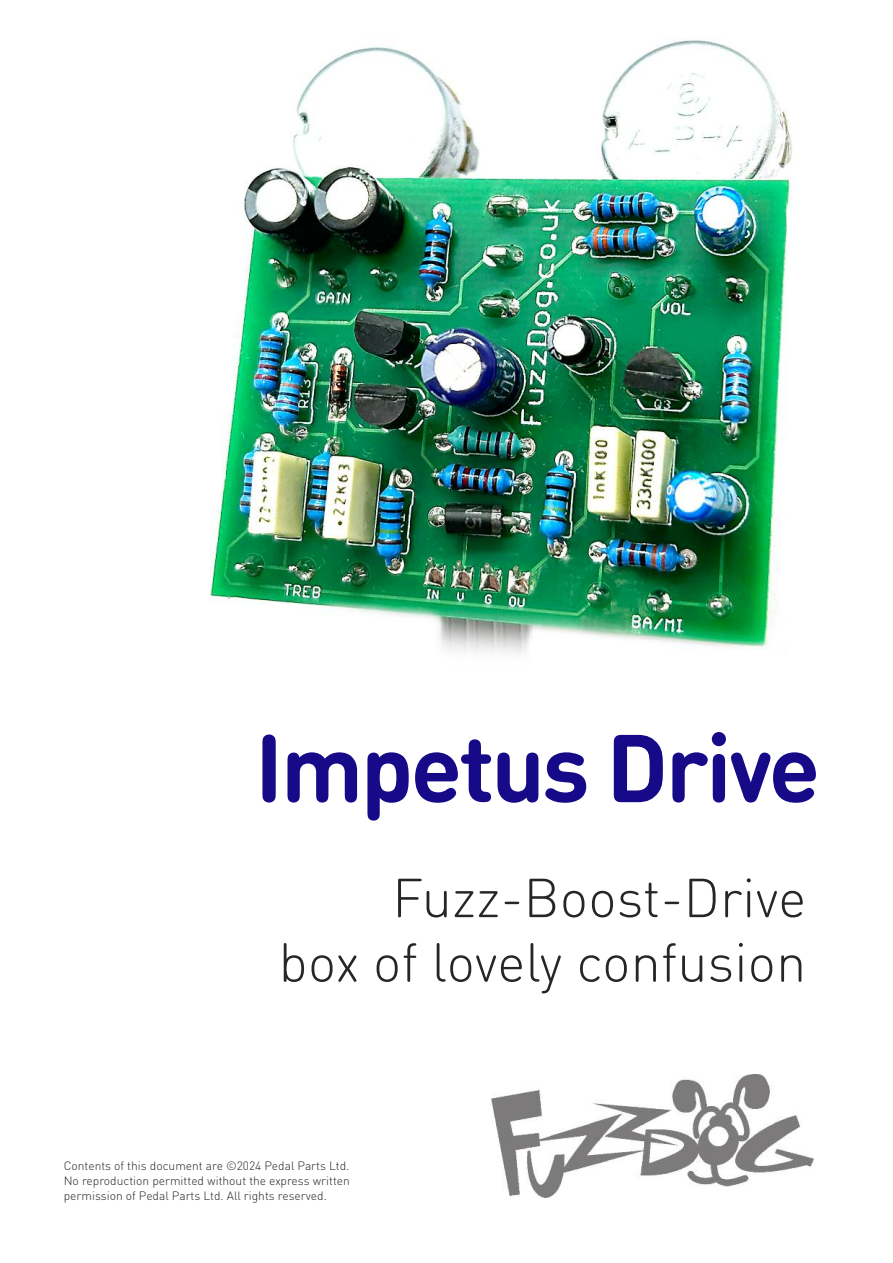
<style>
.page{position:relative;width:893px;height:1263px;background:#fff}
.page>*{position:absolute;margin:0;border:0;box-sizing:border-box;transform-origin:0 0}
.t1{font:700 94.5px "DIN Round Pro";letter-spacing:-.03em;color:#170a88}
.t2{font:300 54px/64.5px "DIN Round Pro";color:#272526;text-align:right}
.t3{font:300 12px/15px "DIN Round Pro";color:#272526;text-align:justify}
</style>
<div class="page">
<img style="left:210px;top:40px;width:583px;height:614px">
<img style="left:492px;top:1075px;width:322px;height:122px">
<h1 class="t1" style="left:255px;top:714px;width:567px">Impetus Drive</h1>
<h2 class="t2" style="left:278px;top:866px;width:529px">Fuzz-Boost-Drive<br>box of lovely confusion</h2>
<p class="t3" style="left:64px;top:1158px;width:288px">Contents of this document are ©2024 Pedal Parts Ltd.<br>No reproduction permitted without the express written permission of Pedal Parts Ltd. All rights reserved.</p>
</div>
